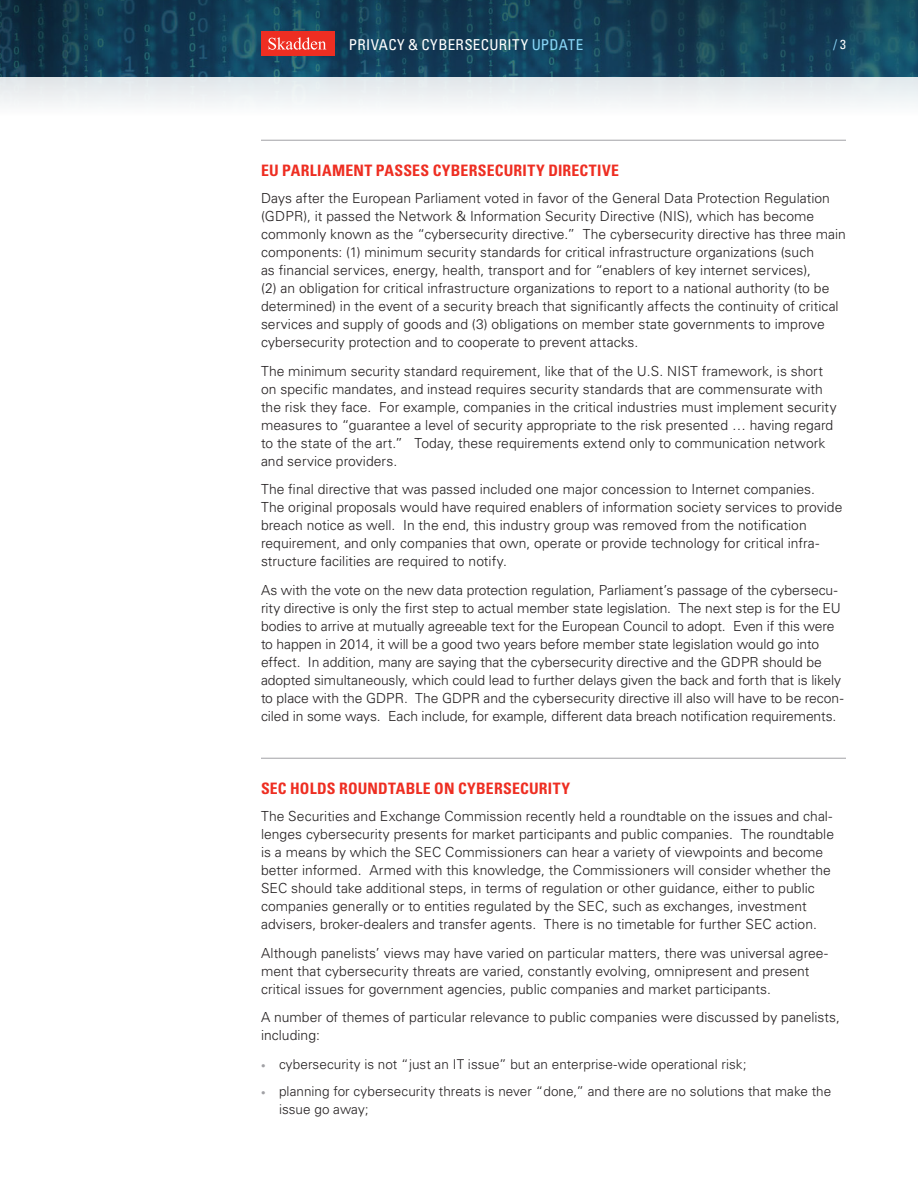
<style>
.page{position:relative;width:918px;height:1188px;background:#fff}
.page>*{position:absolute;margin:0;border:0;box-sizing:border-box;transform-origin:0 0}
.Article_Heading{font:700 condensed 15.75px "Univers LT Std";letter-spacing:.015em;color:#ee2e22}
.t1{font:condensed 15px "Univers LT Std";letter-spacing:.025em;color:#fff}
.Article_Body{font:300 13.8px/18px "Univers LT Std";color:#231f20}
.t2{font:300 13.5px/18px "Univers LT Std";letter-spacing:.005em;color:#231f20}
.t3{font:condensed 13.5px "Univers LT Std";color:#89d6f7}
.s1{color:#89d6f7}
.s2{font-size:13.2px;color:#fff}
.s3{font-size:9px;color:#a1a1a5}
</style>
<div class="page">
<img style="left:0;top:0;width:918px;height:104px">
<div style="left:261px;top:31px;width:73px;height:25px;background:#ee2e22"></div>
<svg style="left:268px;top:37px;width:58px;height:13px"></svg>
<hr style="left:261px;top:140px;width:585px;height:1px;background:#a1a1a5">
<hr style="left:261px;top:758px;width:585px;height:1px;background:#a1a1a5">
<p class="t1" style="left:349px;top:35px;width:236px">PRIVACY &amp; CYBERSECURITY <span class="s1">UPDATE</span></p>
<p class="t3" style="left:833px;top:36px;width:14px">/<span class="s2">3</span></p>
<p class="Article_Heading" style="left:261px;top:161px;width:360px">EU PARLIAMENT PASSES CYBERSECURITY DIRECTIVE</p>
<p class="Article_Body" style="left:261px;top:190px;width:586px">Days after the European Parliament voted in favor of the General Data Protection Regulation (GDPR), it passed the Network &amp; Information Security Directive (NIS), which has become commonly known as the “cybersecurity directive.” The cybersecurity directive has three main components: (1) minimum security standards for critical infrastructure organizations (such<br>as financial services, energy, health, transport and for “enablers of key internet services),<br>(2) an obligation for critical infrastructure organizations to report to a national authority (to be determined) in the event of a security breach that significantly affects the continuity of critical services and supply of goods and (3) obligations on member state governments to improve cybersecurity protection and to cooperate to prevent attacks.</p>
<p class="Article_Body" style="left:261px;top:362px;width:577px">The minimum security standard requirement, like that of the U.S. NIST framework, is short on specific mandates, and instead requires security standards that are commensurate with the risk they face. For example, companies in the critical industries must implement security measures to “guarantee a level of security appropriate to the risk presented … having regard to the state of the art.” Today, these requirements extend only to communication network and service providers.</p>
<p class="Article_Body" style="left:261px;top:481px;width:583px">The final directive that was passed included one major concession to Internet companies.<br>The original proposals would have required enablers of information society services to provide breach notice as well. In the end, this industry group was removed from the notification requirement, and only companies that own, operate or provide technology for critical infra&shy;structure facilities are required to notify.</p>
<p class="Article_Body" style="left:261px;top:581px;width:584px">As with the vote on the new data protection regulation, Parliament’s passage of the cybersecu&shy;rity directive is only the first step to actual member state legislation. The next step is for the EU bodies to arrive at mutually agreeable text for the European Council to adopt. Even if this were to happen in 2014, it will be a good two years before member state legislation would go into effect. In addition, many are saying that the cybersecurity directive and the GDPR should be adopted simultaneously, which could lead to further delays given the back and forth that is likely to place with the GDPR. The GDPR and the cybersecurity directive ill also will have to be recon&shy;ciled in some ways. Each include, for example, different data breach notification requirements.</p>
<p class="Article_Heading" style="left:261px;top:779px;width:311px">SEC HOLDS ROUNDTABLE ON CYBERSECURITY</p>
<p class="Article_Body" style="left:261px;top:808px;width:575px">The Securities and Exchange Commission recently held a roundtable on the issues and chal&shy;lenges cybersecurity presents for market participants and public companies. The roundtable is a means by which the SEC Commissioners can hear a variety of viewpoints and become better informed. Armed with this knowledge, the Commissioners will consider whether the SEC should take additional steps, in terms of regulation or other guidance, either to public companies generally or to entities regulated by the SEC, such as exchanges, investment advisers, broker-dealers and transfer agents. There is no timetable for further SEC action.</p>
<p class="Article_Body" style="left:261px;top:944px;width:569px">Although panelists’ views may have varied on particular matters, there was universal agree&shy;ment that cybersecurity threats are varied, constantly evolving, omnipresent and present critical issues for government agencies, public companies and market participants.</p>
<p class="Article_Body" style="left:261px;top:1009px;width:581px">A number of themes of particular relevance to public companies were discussed by panelists, including:</p>
<p class="t2" style="left:261px;top:1055px;width:487px"><span class="s3">•</span> cybersecurity is not “just an IT issue” but an enterprise-wide operational risk;</p>
<p class="t2" style="left:279px;top:1082px;width:554px;text-indent:-18px"><span class="s3">•</span> planning for cybersecurity threats is never “done,” and there are no solutions that make the issue go away;</p>
</div>
